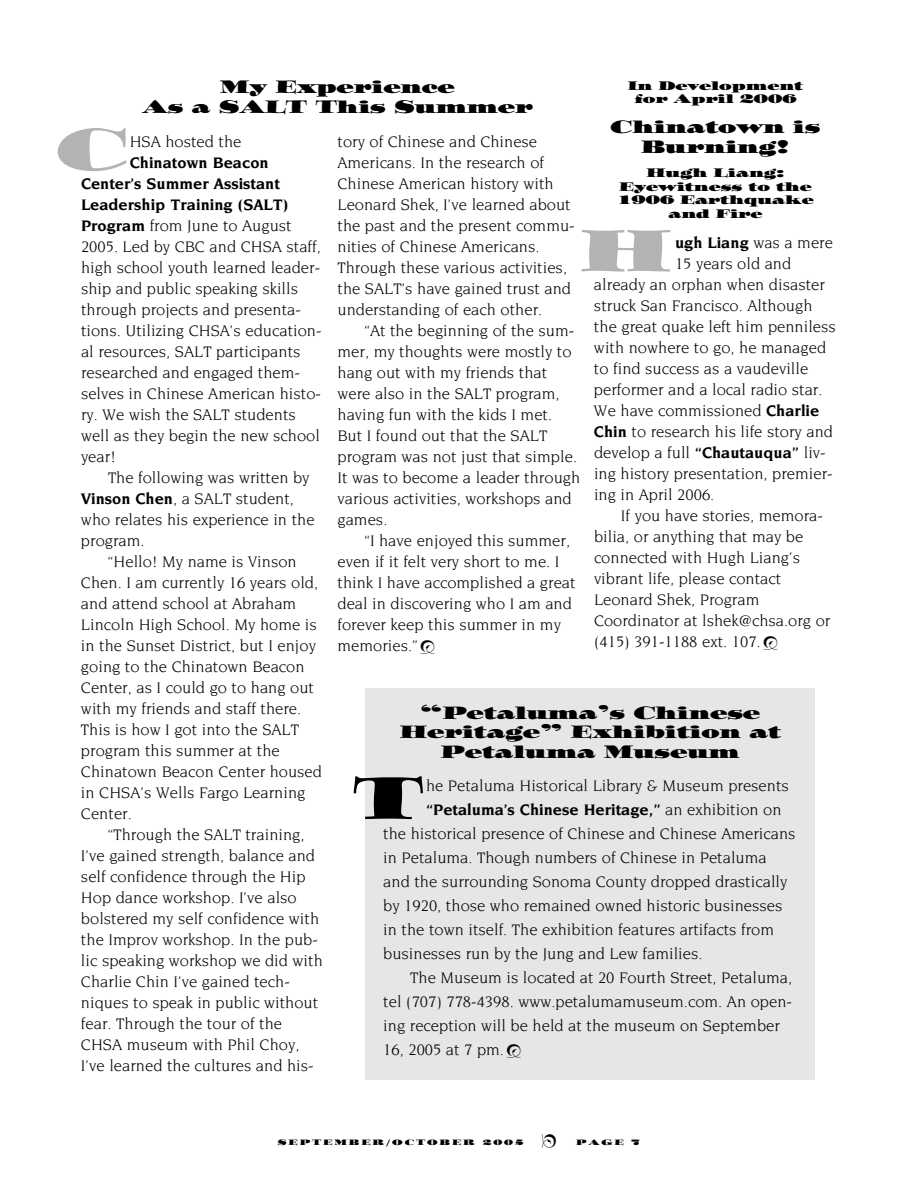
<style>
.page{position:relative;width:918px;height:1188px;background:#fff}
.page>*{position:absolute;margin:0;border:0;box-sizing:border-box;transform-origin:0 0}
.t1{font:57px "Ozwald";color:#b3b3b3}
.t2{font:57px "Ozwald";color:#000}
.t3{font:17.25px/19.5px "Ozwald";color:#000;text-align:center}
.t4{font:16.5px/21px "Novarese";color:#000}
.t5{font:700 16.5px "Novarese";color:#000}
.t6{font:12px/13.5px "Ozwald";color:#000;text-align:center}
.t7{font:7.5px "Ozwald";letter-spacing:.25em;color:#000}
.s1{font-weight:400}
.s2{font-weight:700}
</style>
<div class="page">
<div style="left:365px;top:688px;width:450px;height:392px;background:#e6e6e6"></div>
<p class="t3" style="left:142px;top:79px;width:392px">My Experience<br>As a SALT This Summer</p>
<p class="t6" style="left:628px;top:80px;width:177px">In Development for April 2006</p>
<p class="t3" style="left:611px;top:119px;width:211px">Chinatown is<br>Burning!</p>
<p class="t6" style="left:617px;top:167px;width:198px">Hugh Liang:<br>Eyewitness to the<br>1906 Earthquake and Fire</p>
<p class="t5" style="left:675px;top:236px;width:160px">ugh Liang <span class="s1">was a mere</span></p>
<p class="t4" style="left:675px;top:254px;width:118px">15 years old and</p>
<p class="t4" style="left:594px;top:275px;width:232px">already an orphan when disaster</p>
<p class="t4" style="left:594px;top:296px;width:220px">struck San Francisco. Although</p>
<p class="t4" style="left:594px;top:317px;width:243px">the great quake left him penniless</p>
<p class="t4" style="left:594px;top:338px;width:234px">with nowhere to go, he managed</p>
<p class="t4" style="left:594px;top:359px;width:216px">to find success as a vaudeville</p>
<p class="t4" style="left:594px;top:380px;width:230px">performer and a local radio star.</p>
<p class="t4" style="left:594px;top:401px;width:227px">We have commissioned <span class="s2">Charlie</span></p>
<p class="t4" style="left:594px;top:422px;width:241px"><span class="s2">Chin</span> to research his life story and</p>
<p class="t4" style="left:594px;top:443px;width:233px">develop a full <span class="s2">“Chautauqua”</span> liv-</p>
<p class="t4" style="left:594px;top:464px;width:240px">ing history presentation, premier-</p>
<p class="t4" style="left:594px;top:485px;width:122px">ing in April 2006.</p>
<p class="t4" style="left:621px;top:506px;width:204px">If you have stories, memora-</p>
<p class="t4" style="left:594px;top:527px;width:211px">bilia, or anything that may be</p>
<p class="t4" style="left:594px;top:548px;width:208px">connected with Hugh Liang’s</p>
<p class="t4" style="left:594px;top:569px;width:189px">vibrant life, please contact</p>
<p class="t4" style="left:594px;top:590px;width:167px">Leonard Shek, Program</p>
<p class="t4" style="left:594px;top:611px;width:238px">Coordinator at lshek@chsa.org or</p>
<p class="t4" style="left:594px;top:632px;width:168px">(415) 391-1188 ext. 107.</p>
<h1 class="t1" style="left:56px;top:129px;width:73px">C</h1>
<p class="t4" style="left:337px;top:132px;width:239px">tory of Chinese and Chinese<br>Americans. In the research of<br>Chinese American history with<br>Leonard Shek, I’ve learned about the past and the present commu&shy;nities of Chinese Americans.<br>Through these various activities, the SALT’s have gained trust and understanding of each other.</p>
<p class="t4" style="left:337px;top:321px;width:244px;text-indent:27px">“At the beginning of the sum&shy;mer, my thoughts were mostly to hang out with my friends that were also in the SALT program, having fun with the kids I met.<br>But I found out that the SALT program was not just that simple.<br>It was to become a leader through various activities, workshops and games.</p>
<p class="t4" style="left:337px;top:531px;width:240px;text-indent:27px">“I have enjoyed this summer, even if it felt very short to me. I think I have accomplished a great deal in discovering who I am and forever keep this summer in my memories.”</p>
<p class="t4" style="left:130px;top:132px;width:113px">HSA hosted the</p>
<p class="t4" style="left:81px;top:153px;width:242px;text-indent:49px"><span class="s2">Chinatown Beacon<br>Center’s Summer Assistant<br>Leadership Training (SALT)<br>Program</span> from June to August<br>2005. Led by CBC and CHSA staff, high school youth learned leader&shy;ship and public speaking skills through projects and presenta&shy;tions. Utilizing CHSA’s education&shy;al resources, SALT participants researched and engaged them&shy;selves in Chinese American histo&shy;ry. We wish the SALT students well as they begin the new school year!</p>
<p class="t4" style="left:81px;top:468px;width:235px;text-indent:27px">The following was written by<br><span class="s2">Vinson Chen</span>, a SALT student, who relates his experience in the program.</p>
<p class="t4" style="left:81px;top:552px;width:243px;text-indent:27px">“Hello! My name is Vinson<br>Chen. I am currently 16 years old, and attend school at Abraham<br>Lincoln High School. My home is in the Sunset District, but I enjoy going to the Chinatown Beacon<br>Center, as I could go to hang out with my friends and staff there.<br>This is how I got into the SALT program this summer at the<br>Chinatown Beacon Center housed in CHSA’s Wells Fargo Learning<br>Center.</p>
<p class="t4" style="left:81px;top:825px;width:243px;text-indent:27px">“Through the SALT training,<br>I’ve gained strength, balance and self confidence through the Hip<br>Hop dance workshop. I’ve also bolstered my self confidence with the Improv workshop. In the pub&shy;lic speaking workshop we did with<br>Charlie Chin I’ve gained tech&shy;niques to speak in public without fear. Through the tour of the<br>CHSA museum with Phil Choy,<br>I’ve learned the cultures and his-</p>
<h1 class="t1" style="left:580px;top:231px;width:92px">H</h1>
<p class="t3" style="left:400px;top:705px;width:383px">“Petaluma’s Chinese<br>Heritage” Exhibition at<br>Petaluma Museum</p>
<p class="t4" style="left:426px;top:776px;width:364px">he Petaluma Historical Library &amp; Museum presents</p>
<p class="t5" style="left:426px;top:803px;width:357px">“Petaluma’s Chinese Heritage,” <span class="s1">an exhibition on</span></p>
<p class="t4" style="left:383px;top:824px;width:414px">the historical presence of Chinese and Chinese Americans</p>
<p class="t4" style="left:383px;top:848px;width:385px">in Petaluma. Though numbers of Chinese in Petaluma</p>
<p class="t4" style="left:383px;top:872px;width:406px">and the surrounding Sonoma County dropped drastically</p>
<p class="t4" style="left:383px;top:896px;width:401px">by 1920, those who remained owned historic businesses</p>
<p class="t4" style="left:383px;top:920px;width:392px">in the town itself. The exhibition features artifacts from</p>
<p class="t4" style="left:383px;top:944px;width:321px">businesses run by the Jung and Lew families.</p>
<p class="t4" style="left:410px;top:968px;width:384px">The Museum is located at 20 Fourth Street, Petaluma,</p>
<p class="t4" style="left:383px;top:992px;width:410px">tel (707) 778-4398. www.petalumamuseum.com. An open-</p>
<p class="t4" style="left:383px;top:1016px;width:398px">ing reception will be held at the museum on September</p>
<p class="t4" style="left:383px;top:1040px;width:122px">16, 2005 at 7 pm.</p>
<h1 class="t2" style="left:353px;top:778px;width:72px">T</h1>
<p class="t7" style="left:278px;top:1140px;width:248px">SEPTEMBER/OCTOBER 2005</p>
<p class="t7" style="left:542px;top:1140px;width:99px">■ PAGE 7</p>
</div>
